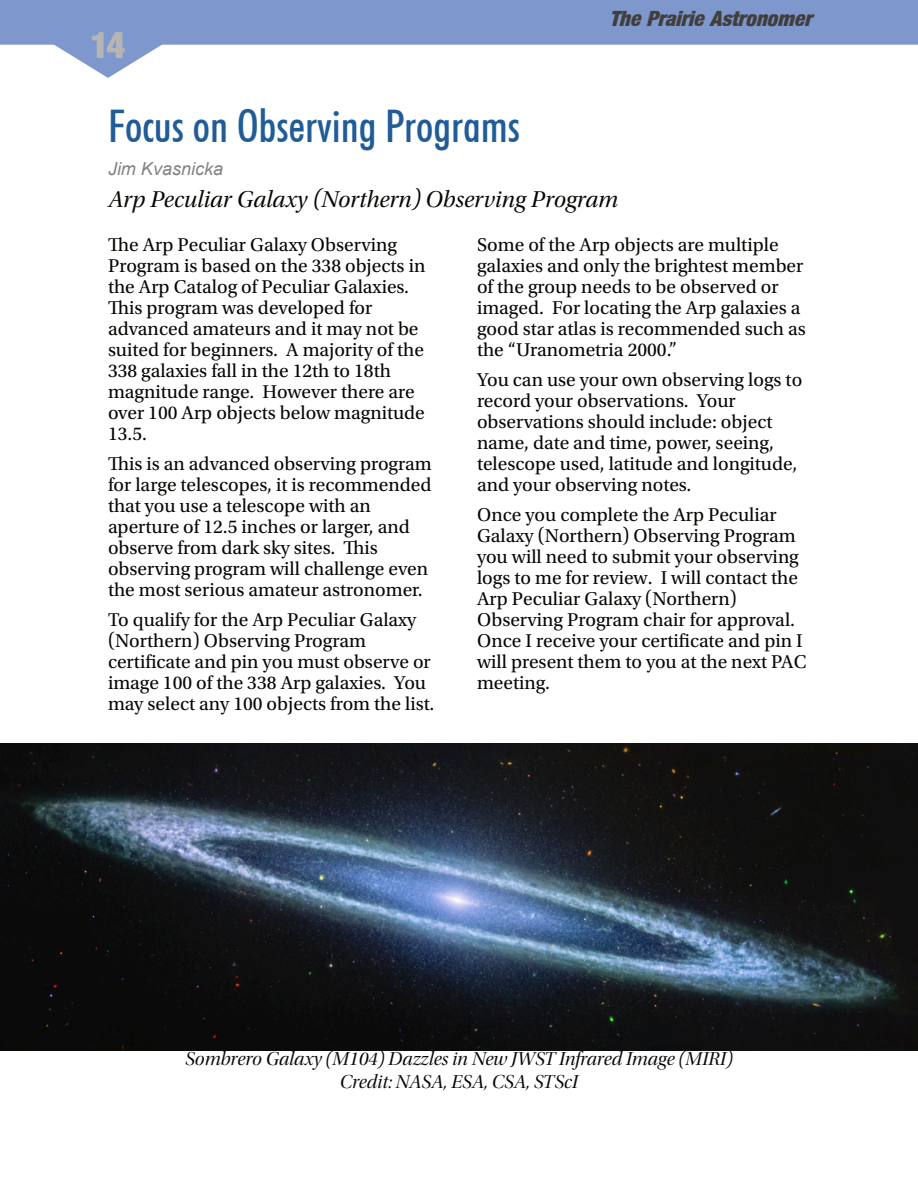
<style>
.page{position:relative;width:918px;height:1188px;background:#fff}
.page>*{position:absolute;margin:0;border:0;box-sizing:border-box;transform-origin:0 0}
.t1{font:500 condensed 45px "Futura BT";color:#205c97}
.t2{font:36px "Basic Sans Heavy SF Bold";color:#b6b5b4}
.t3{font:24px "Utopia Std Subh It";color:#080704}
.t4{font:italic 21px "Basic Sans Heavy SF Bold";color:#413f3e}
.t5{font:19.5px/21px "Utopia Std";color:#080704}
.t6{font:19.5px/23.4px "Utopia Std Disp It";color:#080704;text-align:center}
.t7{font:italic 18px "Arial";color:rgb(8 7 4/.5)}
</style>
<div class="page">
<svg style="left:1px;top:0;width:917px;height:78px;fill:#7e98cd"></svg>
<svg style="left:0;top:0;width:1px;height:45px"></svg>
<img style="left:0;top:744px;width:918px;height:307px">
<h2 class="t2" style="left:90px;top:31px;width:37px">14</h2>
<h1 class="t1" style="left:108px;top:108px;width:414px">Focus on Observing Programs</h1>
<p class="t7" style="left:108px;top:162px;width:117px">Jim Kvasnicka</p>
<p class="t4" style="left:609px;top:11px;width:204px">The Prairie Astronomer</p>
<p class="t3" style="left:108px;top:189px;width:512px">Arp Peculiar Galaxy (Northern) Observing Program</p>
<p class="t5" style="left:108px;top:236px;width:319px">The Arp Peculiar Galaxy Observing<br>Program is based on the 338 objects in the Arp Catalog of Peculiar Galaxies.<br>This program was developed for advanced amateurs and it may not be suited for beginners. A majority of the<br>338 galaxies fall in the 12th to 18th magnitude range. However there are over 100 Arp objects below magnitude<br>13.5.</p>
<p class="t5" style="left:108px;top:455px;width:325px">This is an advanced observing program for large telescopes, it is recommended that you use a telescope with an aperture of 12.5 inches or larger, and observe from dark sky sites. This observing program will challenge even the most serious amateur astronomer.</p>
<p class="t5" style="left:108px;top:611px;width:328px">To qualify for the Arp Peculiar Galaxy (Northern) Observing Program certificate and pin you must observe or image 100 of the 338 Arp galaxies. You may select any 100 objects from the list.</p>
<p class="t5" style="left:477px;top:236px;width:330px">Some of the Arp objects are multiple galaxies and only the brightest member of the group needs to be observed or imaged. For locating the Arp galaxies a good star atlas is recommended such as the “Uranometria 2000.”</p>
<p class="t5" style="left:477px;top:371px;width:327px">You can use your own observing logs to record your observations. Your observations should include: object name, date and time, power, seeing, telescope used, latitude and longitude, and your observing notes.</p>
<p class="t5" style="left:477px;top:506px;width:331px">Once you complete the Arp Peculiar Galaxy (Northern) Observing Program you will need to submit your observing logs to me for review. I will contact the Arp Peculiar Galaxy (Northern)<br>Observing Program chair for approval.<br>Once I receive your certificate and pin I will present them to you at the next PAC meeting.</p>
<p class="t6" style="left:185px;top:1049px;width:549px">Sombrero Galaxy (M104) Dazzles in New JWST Infrared Image (MIRI)<br>Credit: NASA, ESA, CSA, STScI</p>
</div>
